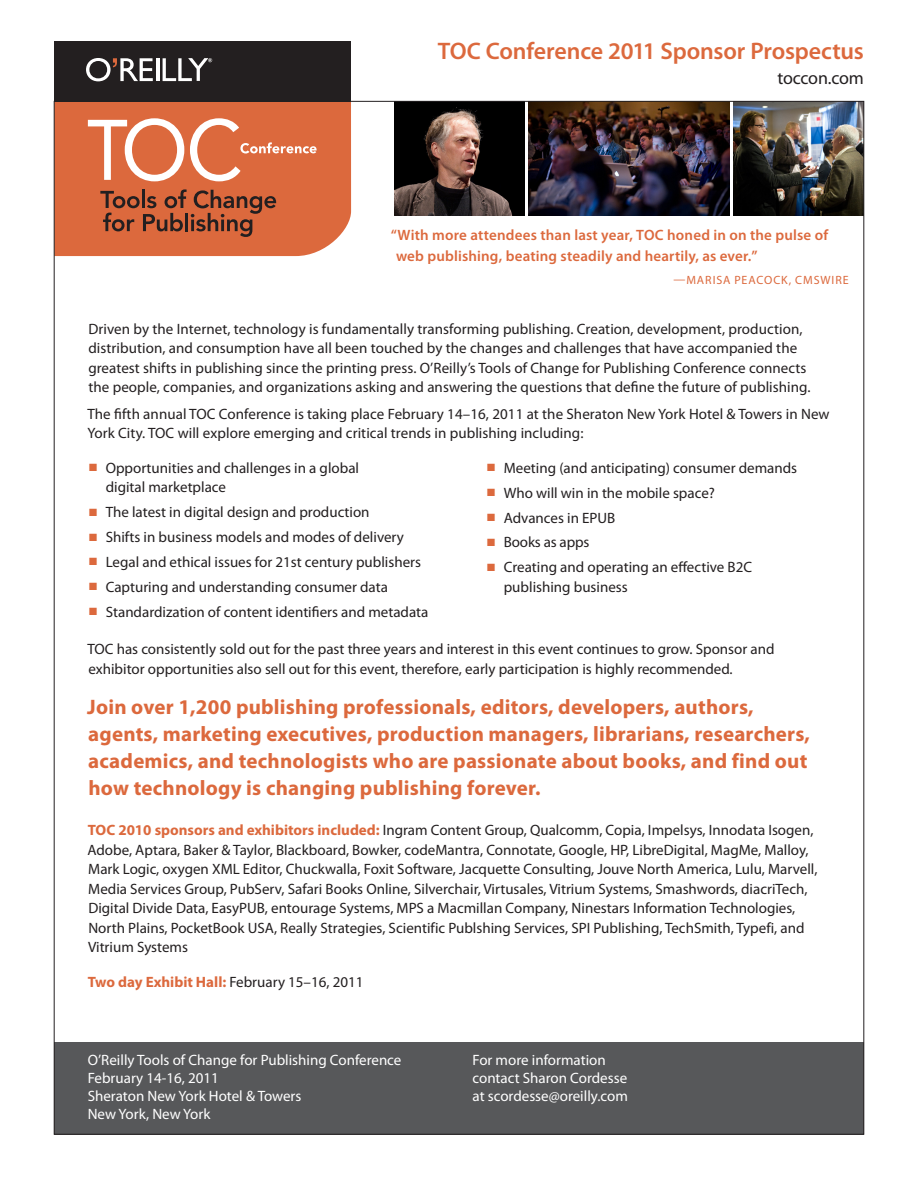
<style>
.page{position:relative;width:918px;height:1188px;background:#fff}
.page>*{position:absolute;margin:0;border:0;box-sizing:border-box;transform-origin:0 0}
.t1{font:600 24px "Myriad Pro";letter-spacing:-.005em;color:#dc693d}
.subhead1{font:700 21px/27px "Myriad Pro";letter-spacing:.01em;color:#dc693d}
.t2{font:18px "Myriad Pro";letter-spacing:-.015em;color:#231f20}
.text{font:15px/19.5px "Myriad Pro";color:#231f20}
.text1{font:15px/19.5px "Myriad Pro";color:#231f20}
.t3{font:15px "Myriad Pro";color:#fff}
.theme_2{font:600 15px/21px "Myriad Pro";letter-spacing:.01em;color:#dc693d}
.text1-2{font:700 15px "Myriad Pro";color:#dc693d}
.theme_2-2{font:12px "Myriad Pro";letter-spacing:.075em;color:#dc693d}
.s1{color:#dc693d}
.s2{font-weight:700;color:#dc693d}
.s3{font-weight:400;color:#231f20}
</style>
<div class="page">
<img style="left:529px;top:103px;width:201px;height:112px">
<img style="left:733px;top:103px;width:129px;height:112px">
<div style="left:54px;top:1042px;width:810px;height:92px;background:#57585a"></div>
<div style="left:56px;top:103px;width:295px;height:153px;background:#dc693d"></div>
<div style="left:54px;top:41px;width:297px;height:61px;background:#231f20"></div>
<img style="left:395px;top:103px;width:130px;height:112px">
<svg style="left:100px;top:189px;width:176px;height:48px;background:#ae5635"></svg>
<svg style="left:88px;top:118px;width:96px;height:63px"></svg>
<svg style="left:190px;top:118px;width:127px;height:63px;background:#e17f59"></svg>
<svg style="left:86px;top:58px;width:67px;height:23px"></svg>
<hr style="left:156px;top:58px;width:3px;height:23px;background:#fff">
<svg style="left:163px;top:58px;width:49px;height:23px"></svg>
<p class="t1" style="left:438px;top:37px;width:428px">TOC Conference 2011 Sponsor Prospectus</p>
<p class="t2" style="left:777px;top:68px;width:88px">toccon.com</p>
<p class="theme_2" style="left:396px;top:225px;width:434px;text-indent:-5px">“With more attendees than last year, TOC honed in on the pulse of web publishing, beating steadily and heartily, as ever.”</p>
<p class="theme_2-2" style="left:673px;top:273px;width:177px">—MARISA PEACOCK, CMSWIRE</p>
<p class="text" style="left:88px;top:319px;width:724px">Driven by the Internet, technology is fundamentally transforming publishing. Creation, development, production, distribution, and consumption have all been touched by the changes and challenges that have accompanied the greatest shifts in publishing since the printing press. O’Reilly’s Tools of Change for Publishing Conference connects the people, companies, and organizations asking and answering the questions that define the future of publishing.</p>
<p class="text" style="left:87px;top:404px;width:744px">The fifth annual TOC Conference is taking place February 14–16, 2011 at the Sheraton New York Hotel &amp; Towers in New<br>York City. TOC will explore emerging and critical trends in publishing including:</p>
<p class="text" style="left:106px;top:458px;width:255px;text-indent:-16px"><span class="s1">■</span> Opportunities and challenges in a global digital marketplace</p>
<p class="text" style="left:89px;top:503px;width:282px"><span class="s1">■</span> The latest in digital design and production</p>
<p class="text" style="left:89px;top:528px;width:316px"><span class="s1">■</span> Shifts in business models and modes of delivery</p>
<p class="text" style="left:89px;top:552px;width:333px"><span class="s1">■</span> Legal and ethical issues for 21st century publishers</p>
<p class="text" style="left:89px;top:577px;width:300px"><span class="s1">■</span> Capturing and understanding consumer data</p>
<p class="text" style="left:89px;top:602px;width:341px"><span class="s1">■</span> Standardization of content identifiers and metadata</p>
<p class="text" style="left:487px;top:458px;width:311px"><span class="s1">■</span> Meeting (and anticipating) consumer demands</p>
<p class="text" style="left:487px;top:483px;width:229px"><span class="s1">■</span> Who will win in the mobile space?</p>
<p class="text" style="left:487px;top:508px;width:130px"><span class="s1">■</span> Advances in EPUB</p>
<p class="text" style="left:487px;top:533px;width:104px"><span class="s1">■</span> Books as apps</p>
<p class="text" style="left:504px;top:558px;width:250px;text-indent:-16px"><span class="s1">■</span> Creating and operating an effective B2C publishing business</p>
<p class="text" style="left:87px;top:640px;width:689px">TOC has consistently sold out for the past three years and interest in this event continues to grow. Sponsor and exhibitor opportunities also sell out for this event, therefore, early participation is highly recommended.</p>
<p class="subhead1" style="left:87px;top:694px;width:724px">Join over 1,200 publishing professionals, editors, developers, authors, agents, marketing executives, production managers, librarians, researchers, academics, and technologists who are passionate about books, and find out how technology is changing publishing forever.</p>
<p class="text1" style="left:87px;top:821px;width:731px"><span class="s2">TOC 2010 sponsors and exhibitors included:</span> Ingram Content Group, Qualcomm, Copia, Impelsys, Innodata Isogen, Adobe, Aptara, Baker &amp; Taylor, Blackboard, Bowker, codeMantra, Connotate, Google, HP, LibreDigital, MagMe, Malloy, Mark Logic, oxygen XML Editor, Chuckwalla, Foxit Software, Jacquette Consulting, Jouve North America, Lulu, Marvell, Media Services Group, PubServ, Safari Books Online, Silverchair, Virtusales, Vitrium Systems, Smashwords, diacriTech, Digital Divide Data, EasyPUB, entourage Systems, MPS a Macmillan Company, Ninestars Information Technologies, North Plains, PocketBook USA, Really Strategies, Scientific Publshing Services, SPI Publishing, TechSmith, Typefi, and Vitrium Systems</p>
<p class="text1-2" style="left:88px;top:973px;width:277px">Two day Exhibit Hall: <span class="s3">February 15–16, 2011</span></p>
<p class="t3" style="left:88px;top:1052px;width:315px">O’Reilly Tools of Change for Publishing Conference</p>
<p class="t3" style="left:88px;top:1070px;width:133px">February 14-16, 2011</p>
<p class="t3" style="left:88px;top:1088px;width:215px">Sheraton New York Hotel &amp; Towers</p>
<p class="t3" style="left:88px;top:1106px;width:124px">New York, New York</p>
<p class="t3" style="left:472px;top:1052px;width:135px">For more information</p>
<p class="t3" style="left:472px;top:1070px;width:156px">contact Sharon Cordesse</p>
<p class="t3" style="left:472px;top:1088px;width:157px">at scordesse@oreilly.com</p>
</div>
